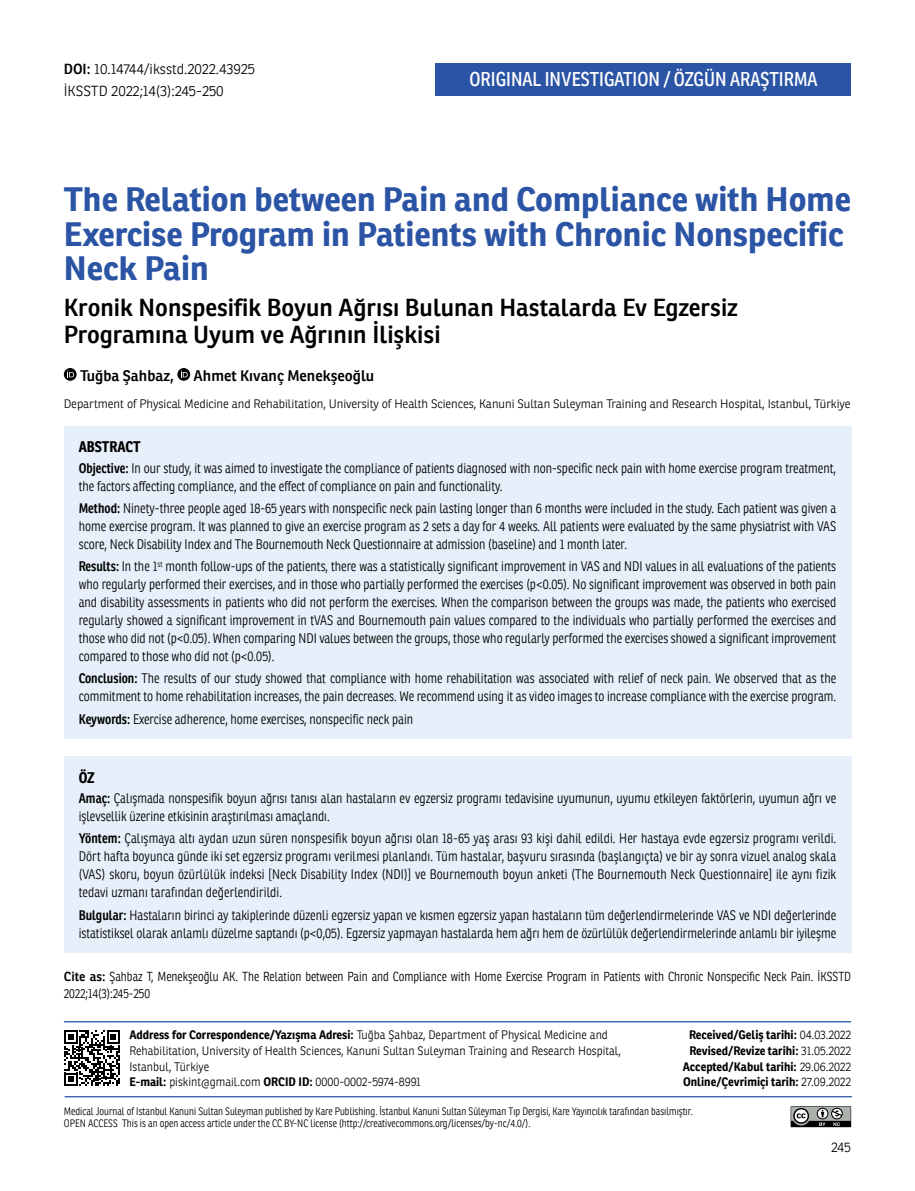
<style>
.page{position:relative;width:915px;height:1191px;background:#fff}
.page>*{position:absolute;margin:0;border:0;box-sizing:border-box;transform-origin:0 0}
.t1{font:700 33px/34.5px "Ronnia";color:#2b54a5}
.t2{font:600 24px/27px "Ronnia";color:#000}
.t3{font:19.5px "Ronnia Cond";color:#fff}
.t4{font:600 15px "Ronnia";color:#000}
.t5{font:700 15px "Ronnia Cond";color:#000}
.t6{font:300 14.25px/21.5px "Ronnia";color:#000}
.t7{font:300 13.5px/18px "Ronnia Cond";color:#000}
.t8{font:300 13.5px "Ronnia";color:#000}
.t9{font:300 12.75px/16.5px "Ronnia Cond";color:#000}
.t10{font:300 12px/15.8px "Ronnia";letter-spacing:-.005em;color:#000;scale:.95 1}
.t11{font:300 12px "Ronnia";letter-spacing:-.005em;color:#000}
.t12{font:700 12px/15.8px "Ronnia";color:#000;text-align:center;scale:.95 1}
.t13{font:300 10.5px/12px "Ronnia Cond";color:#000}
.s1{font-weight:600}
.s2{font-family:"Ronnia";font-weight:600}
.s3{font-weight:700}
.s4{font-weight:300}
</style>
<div class="page">
<hr style="left:65px;top:1096px;width:786px;height:1px;background:#2b54a5">
<svg style="left:790px;top:1106px;width:62px;height:22px"></svg>
<svg style="left:64px;top:368px;width:13px;height:13px"></svg>
<svg style="left:67px;top:370px;width:7px;height:7px"></svg>
<svg style="left:177px;top:368px;width:13px;height:13px"></svg>
<svg style="left:181px;top:370px;width:7px;height:7px"></svg>
<div style="left:435px;top:64px;width:415px;height:32px;background:#2b54a5"></div>
<svg style="left:64px;top:1030px;width:56px;height:56px"></svg>
<hr style="left:64px;top:1021px;width:786px;height:1px;background:#2b54a5">
<div style="left:64px;top:426px;width:786px;height:312px;background:#e7f0fa"></div>
<div style="left:64px;top:756px;width:786px;height:197px;background:#e7f0fa"></div>
<p class="t6" style="left:64px;top:59px;width:193px"><span class="s1">DOI:</span> 10.14744/iksstd.2022.43925<br>İKSSTD 2022;14(3):245-250</p>
<h3 class="t3" style="left:469px;top:67px;width:349px">ORIGINAL INVESTIGATION / ÖZGÜN ARAŞTIRMA</h3>
<h1 class="t1" style="left:64px;top:182px;width:788px">The Relation between Pain and Compliance with Home<br>Exercise Program in Patients with Chronic Nonspecific<br>Neck Pain</h1>
<h2 class="t2" style="left:64px;top:294px;width:675px">Kronik Nonspesifik Boyun Ağrısı Bulunan Hastalarda Ev Egzersiz<br>Programına Uyum ve Ağrının İlişkisi</h2>
<p class="t4" style="left:80px;top:366px;width:95px">Tuğba Şahbaz,</p>
<p class="t4" style="left:193px;top:366px;width:182px">Ahmet Kıvanç Menekşeoğlu</p>
<p class="t11" style="left:64px;top:396px;width:788px">Department of Physical Medicine and Rehabilitation, University of Health Sciences, Kanuni Sultan Suleyman Training and Research Hospital, Istanbul, Türkiye</p>
<p class="t5" style="left:79px;top:437px;width:63px">ABSTRACT</p>
<p class="t7" style="left:79px;top:459px;width:758px"><span class="s1">Objective:</span> In our study, it was aimed to investigate the compliance of patients diagnosed with non-specific neck pain with home exercise program treatment, the factors affecting compliance, and the effect of compliance on pain and functionality.</p>
<p class="t7" style="left:79px;top:499px;width:758px;text-align:justify"><span class="s1">Method:</span> Ninety-three people aged 18-65 years with nonspecific neck pain lasting longer than 6 months were included in the study. Each patient was given a home exercise program. It was planned to give an exercise program as 2 sets a day for 4 weeks. All patients were evaluated by the same physiatrist with VAS score, Neck Disability Index and The Bournemouth Neck Questionnaire at admission (baseline) and 1 month later.</p>
<p class="t7" style="left:79px;top:557px;width:758px;text-align:justify"><span class="s1">Results:</span> In the 1<sup>st</sup> month follow-ups of the patients, there was a statistically significant improvement in VAS and NDI values in all evaluations of the patients who regularly performed their exercises, and in those who partially performed the exercises (p&lt;0.05). No significant improvement was observed in both pain and disability assessments in patients who did not perform the exercises. When the comparison between the groups was made, the patients who exercised regularly showed a significant improvement in tVAS and Bournemouth pain values compared to the individuals who partially performed the exercises and those who did not (p&lt;0.05). When comparing NDI values between the groups, those who regularly performed the exercises showed a significant improvement compared to those who did not (p&lt;0.05).</p>
<p class="t7" style="left:79px;top:669px;width:758px"><span class="s1">Conclusion:</span> The results of our study showed that compliance with home rehabilitation was associated with relief of neck pain. We observed that as the commitment to home rehabilitation increases, the pain decreases. We recommend using it as video images to increase compliance with the exercise program.</p>
<p class="t7" style="left:79px;top:710px;width:336px"><span class="s1">Keywords:</span> Exercise adherence, home exercises, nonspecific neck pain</p>
<p class="t5" style="left:79px;top:768px;width:17px">ÖZ</p>
<p class="t7" style="left:79px;top:789px;width:758px"><span class="s1">Amaç:</span> Çalışmada nonspesifik boyun ağrısı tanısı alan hastaların ev egzersiz programı tedavisine uyumunun, uyumu etkileyen faktörlerin, uyumun ağrı ve işlevsellik üzerine etkisinin araştırılması amaçlandı.</p>
<p class="t7" style="left:79px;top:829px;width:758px;text-align:justify"><span class="s1">Yöntem:</span> Çalışmaya altı aydan uzun süren nonspesifik boyun ağrısı olan 18-65 yaş arası 93 kişi dahil edildi. Her hastaya evde egzersiz programı verildi.<br>Dört hafta boyunca günde iki set egzersiz programı verilmesi planlandı. Tüm hastalar, başvuru sırasında (başlangıçta) ve bir ay sonra vizuel analog skala (VAS) skoru, boyun özürlülük indeksi [Neck Disability Index (NDI)] ve Bournemouth boyun anketi (The Bournemouth Neck Questionnaire] ile aynı fizik tedavi uzmanı tarafından değerlendirildi.</p>
<p class="t7" style="left:79px;top:906px;width:758px"><span class="s1">Bulgular:</span> Hastaların birinci ay takiplerinde düzenli egzersiz yapan ve kısmen egzersiz yapan hastaların tüm değerlendirmelerinde VAS ve NDI değerlerinde istatistiksel olarak anlamlı düzelme saptandı (p&lt;0,05). Egzersiz yapmayan hastalarda hem ağrı hem de özürlülük değerlendirmelerinde anlamlı bir iyileşme</p>
<p class="t9" style="left:64px;top:968px;width:788px"><span class="s2">Cite as:</span> Şahbaz T, Menekşeoğlu AK. The Relation between Pain and Compliance with Home Exercise Program in Patients with Chronic Nonspecific Neck Pain. İKSSTD<br>2022;14(3):245-250</p>
<p class="t10" style="left:129px;top:1027px;width:518px"><span class="s3">Address for Correspondence/Yazışma Adresi:</span> Tuğba Şahbaz, Department of Physical Medicine and Rehabilitation, University of Health Sciences, Kanuni Sultan Suleyman Training and Research Hospital, Istanbul, Türkiye<br><span class="s3">E-mail:</span> piskint@gmail.com <span class="s3">ORCID ID:</span> 0000-0002-5974-8991</p>
<p class="t12" style="left:682px;top:1026px;width:179px">Received/Geliş tarihi: <span class="s4">04.03.2022<br></span>Revised/Revize tarihi: <span class="s4">31.05.2022<br></span>Accepted/Kabul tarihi: <span class="s4">29.06.2022<br></span>Online/Çevrimiçi tarih: <span class="s4">27.09.2022</span></p>
<p class="t13" style="left:64px;top:1105px;width:630px">Medical Journal of Istanbul Kanuni Sultan Suleyman published by Kare Publishing. İstanbul Kanuni Sultan Süleyman Tıp Dergisi, Kare Yayıncılık tarafından basılmıştır.<br>OPEN ACCESS This is an open access article under the CC BY-NC license (http://creativecommons.org/licenses/by-nc/4.0/).</p>
<p class="t8" style="left:830px;top:1139px;width:22px">245</p>
</div>
